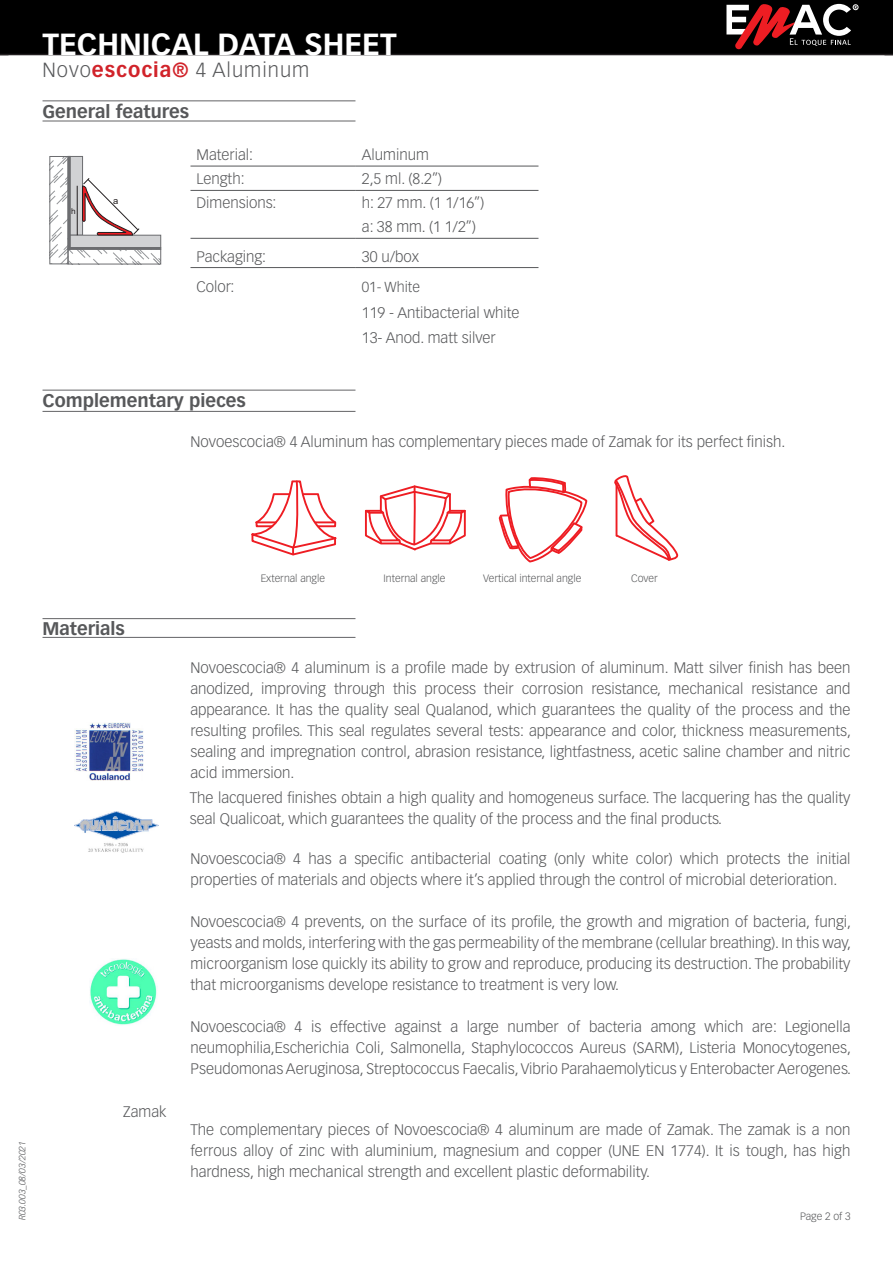
<style>
.page{position:relative;width:893px;height:1263px;background:#fff}
.page>*{position:absolute;margin:0;border:0;box-sizing:border-box;transform-origin:0 0}
.t1{font:700 30px "Vectora LT Std";color:#fff}
.t2{font:300 20.1px "Vectora LT Std";letter-spacing:.05em;color:#57585a}
.t3{font:700 18px "Vectora LT Std";color:#57585a}
.t4{font:300 15px/21px "Vectora LT Std";color:#57585a;text-align:justify}
.t5{font:300 14.25px "Vectora LT Std";color:#57585a}
.t6{font:300 10.5px "Vectora LT Std";color:#57585a}
.t7{font:9.3px "Arial";color:#231f20}
.t8{font:italic 300 9px "Vectora LT Std";color:#57585a}
.t9{font:8.1px "Arial";color:#231f20}
.s1{font-weight:700;color:#d1232a}
</style>
<div class="page">
<div style="left:0;top:0;width:893px;height:55px;background:#000"></div>
<svg style="left:726px;top:4px;width:132px;height:45px"></svg>
<hr style="left:190px;top:166px;width:166px;height:1px;background:#57585a">
<hr style="left:190px;top:267px;width:166px;height:1px;background:#57585a">
<hr style="left:356px;top:166px;width:182px;height:1px;background:#57585a">
<hr style="left:356px;top:190px;width:182px;height:1px;background:#57585a">
<hr style="left:356px;top:238px;width:182px;height:1px;background:#57585a">
<hr style="left:190px;top:190px;width:166px;height:1px;background:#57585a">
<hr style="left:190px;top:238px;width:166px;height:1px;background:#57585a">
<hr style="left:356px;top:267px;width:182px;height:1px;background:#57585a">
<hr style="left:43px;top:637px;width:312px;height:1px;background:#636366">
<hr style="left:43px;top:618px;width:312px;height:1px;background:#636366">
<hr style="left:43px;top:100px;width:312px;height:1px;background:#636366">
<hr style="left:43px;top:121px;width:312px;height:1px;background:#636366">
<img style="left:75px;top:812px;width:83px;height:40px">
<img style="left:75px;top:722px;width:69px;height:59px">
<hr style="left:43px;top:390px;width:312px;height:1px;background:#636366">
<hr style="left:43px;top:411px;width:312px;height:1px;background:#636366">
<svg style="left:50px;top:156px;width:111px;height:109px"></svg>
<svg style="left:251px;top:480px;width:86px;height:76px"></svg>
<hr style="left:256px;top:521px;width:20px;height:2px;background:#ee1d23">
<svg style="left:365px;top:485px;width:101px;height:66px"></svg>
<svg style="left:498px;top:477px;width:90px;height:86px"></svg>
<svg style="left:614px;top:475px;width:65px;height:86px"></svg>
<img style="left:89px;top:959px;width:68px;height:66px">
<h1 class="t1" style="left:43px;top:26px;width:356px">TECHNICAL DATA SHEET</h1>
<p class="t2" style="left:43px;top:58px;width:268px">Novo<span class="s1">escocia®</span> 4 Aluminum</p>
<p class="t3" style="left:43px;top:101px;width:148px">General features</p>
<p class="t9" style="left:71px;top:205px;width:6px">h</p>
<p class="t7" style="left:113px;top:194px;width:7px">a</p>
<p class="t4" style="left:196px;top:144px;width:58px">Material:</p>
<p class="t4" style="left:362px;top:144px;width:68px">Aluminum</p>
<p class="t4" style="left:196px;top:169px;width:50px">Length:</p>
<p class="t4" style="left:362px;top:169px;width:82px">2,5 ml. (8.2”)</p>
<p class="t4" style="left:196px;top:193px;width:82px">Dimensions:</p>
<p class="t4" style="left:362px;top:193px;width:124px">h: 27 mm. (1 1/16”)</p>
<p class="t4" style="left:362px;top:217px;width:116px">a: 38 mm. (1 1/2”)</p>
<p class="t4" style="left:196px;top:246px;width:71px">Packaging:</p>
<p class="t4" style="left:362px;top:246px;width:59px">30 u/box</p>
<p class="t4" style="left:196px;top:276px;width:39px">Color:</p>
<p class="t5" style="left:362px;top:279px;width:60px">01- White</p>
<p class="t4" style="left:362px;top:302px;width:159px">119 - Antibacterial white</p>
<p class="t4" style="left:362px;top:327px;width:135px">13- Anod. matt silver</p>
<p class="t3" style="left:43px;top:390px;width:205px">Complementary pieces</p>
<p class="t4" style="left:190px;top:431px;width:596px">Novoescocia® 4 Aluminum has complementary pieces made of Zamak for its perfect finish.</p>
<p class="t3" style="left:43px;top:617px;width:84px">Materials</p>
<p class="t8" style="left:17px;top:1220px;width:81px;rotate:-90deg">R03.003_08/03/2021</p>
<p class="t4" style="left:123px;top:1101px;width:45px">Zamak</p>
<p class="t6" style="left:261px;top:572px;width:66px">External angle</p>
<p class="t6" style="left:384px;top:572px;width:63px">Internal angle</p>
<p class="t6" style="left:483px;top:572px;width:100px">Vertical internal angle</p>
<p class="t6" style="left:631px;top:572px;width:28px">Cover</p>
<p class="t4" style="left:190px;top:658px;width:662px">Novoescocia® 4 aluminum is a profile made by extrusion of aluminum. Matt silver finish has been anodized, improving through this process their corrosion resistance, mechanical resistance and appearance. It has the quality seal Qualanod, which guarantees the quality of the process and the resulting profiles. This seal regulates several tests: appearance and color, thickness measurements, sealing and impregnation control, abrasion resistance, lightfastness, acetic saline chamber and nitric acid immersion.</p>
<p class="t4" style="left:190px;top:788px;width:662px">The lacquered finishes obtain a high quality and homogeneus surface. The lacquering has the quality seal Qualicoat, which guarantees the quality of the process and the final products.</p>
<p class="t4" style="left:190px;top:848px;width:661px">Novoescocia® 4 has a specific antibacterial coating (only white color) which protects the initial properties of materials and objects where it’s applied through the control of microbial deterioration.</p>
<p class="t4" style="left:190px;top:911px;width:662px">Novoescocia® 4 prevents, on the surface of its profile, the growth and migration of bacteria, fungi, yeasts and molds, interfering with the gas permeability of the membrane (cellular breathing). In this way, microorganism lose quickly its ability to grow and reproduce, producing its destruction. The probability that microorganisms develope resistance to treatment is very low.</p>
<p class="t4" style="left:190px;top:1016px;width:662px">Novoescocia® 4 is effective against a large number of bacteria among which are: Legionella neumophilia,Escherichia Coli, Salmonella, Staphylococcos Aureus (SARM), Listeria Monocytogenes, Pseudomonas Aeruginosa, Streptococcus Faecalis, Vibrio Parahaemolyticus y Enterobacter Aerogenes.</p>
<p class="t4" style="left:190px;top:1119px;width:661px">The complementary pieces of Novoescocia® 4 aluminum are made of Zamak. The zamak is a non ferrous alloy of zinc with aluminium, magnesium and copper (UNE EN 1774). It is tough, has high hardness, high mechanical strength and excellent plastic deformability.</p>
<p class="t6" style="left:800px;top:1211px;width:52px">Page 2 of 3</p>
</div>
